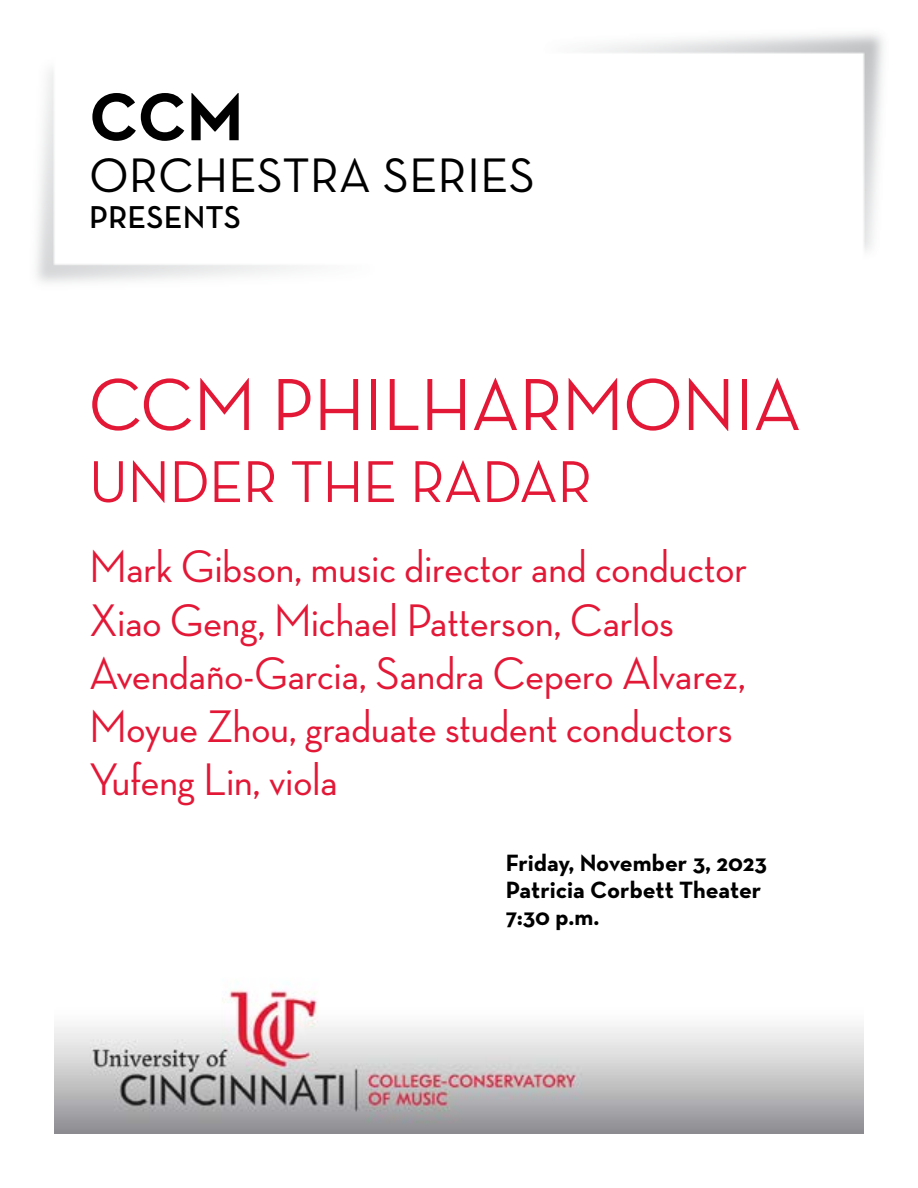
<style>
.page{position:relative;width:918px;height:1188px;background:#fff}
.page>*{position:absolute;margin:0;border:0;box-sizing:border-box;transform-origin:0 0}
.t1{font:500 75px "Neutra Disp";color:#e31837}
.t2{font:700 68.7px "Neutra Text";color:#000}
.t3{font:500 60px "Neutra Disp";color:#e31837}
.t4{font:49.35px "Neutra Text";color:#000}
.t5{font:500 46.5px/53.2px "Neutra Disp";color:#e31837}
.t6{font:600 32.25px "Neutra Text";color:#000}
.t7{font:700 24px/27px "Neutra Text";color:#000}
</style>
<div class="page">
<img style="left:54px;top:983px;width:810px;height:151px">
<img style="left:587px;top:33px;width:296px;height:218px">
<img style="left:36px;top:70px;width:262px;height:213px">
<h2 class="t2" style="left:89px;top:74px;width:156px">CCM</h2>
<p class="t4" style="left:89px;top:145px;width:447px">ORCHESTRA SERIES</p>
<p class="t6" style="left:89px;top:197px;width:153px">PRESENTS</p>
<h1 class="t1" style="left:89px;top:363px;width:714px">CCM PHILHARMONIA</h1>
<p class="t3" style="left:89px;top:449px;width:504px">UNDER THE RADAR</p>
<p class="t5" style="left:89px;top:540px;width:660px">Mark Gibson, music director and conductor Xiao Geng, Michael Patterson, Carlos Avendaño-Garcia, Sandra Cepero Alvarez, Moyue Zhou, graduate student conductors Yufeng Lin, viola</p>
<p class="t7" style="left:506px;top:848px;width:263px">Friday, November 3, 2023<br>Patricia Corbett Theater<br>7:30 p.m.</p>
</div>
